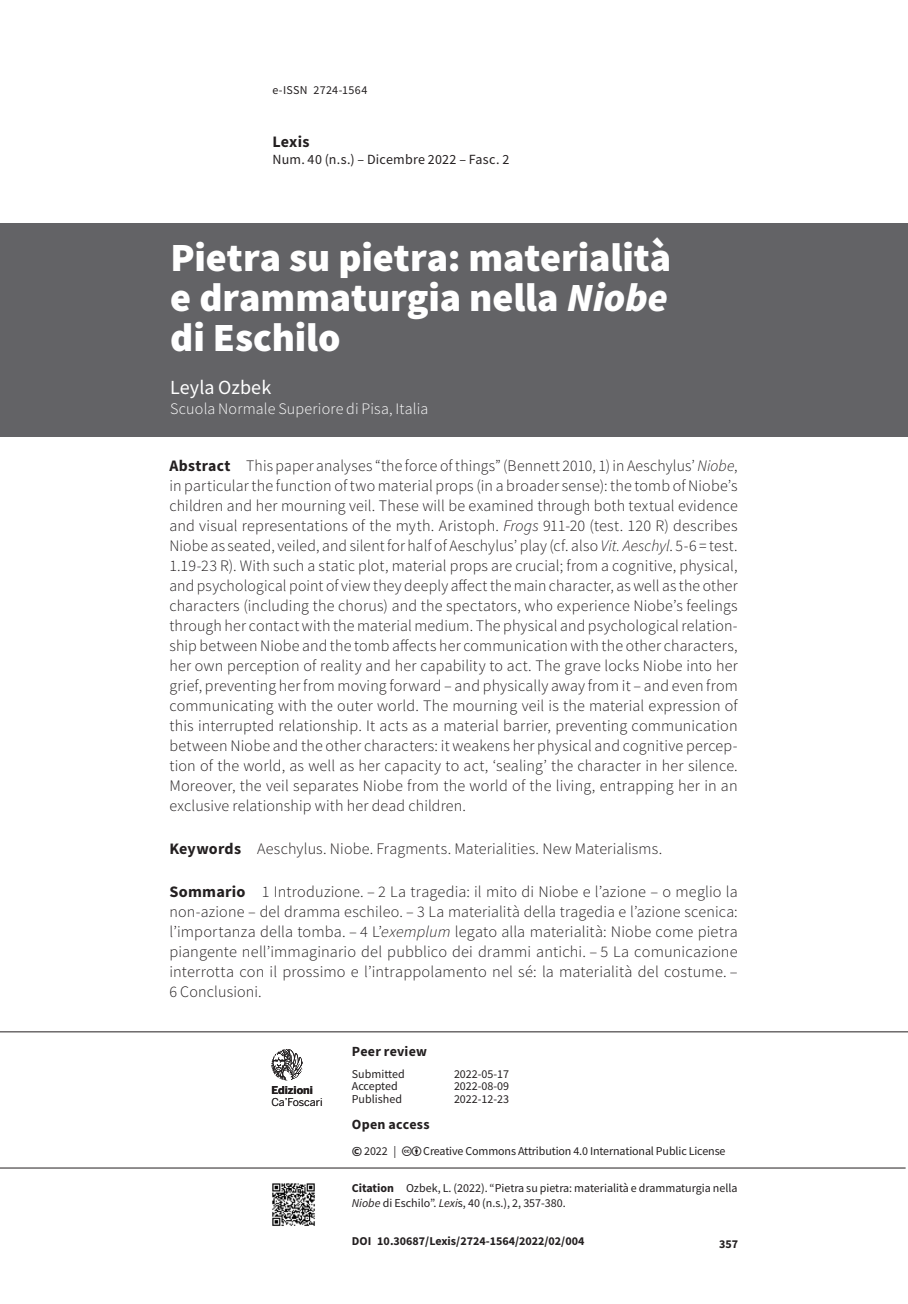
<style>
.page{position:relative;width:908px;height:1304px;background:#fff}
.page>*{position:absolute;margin:0;border:0;box-sizing:border-box;transform-origin:0 0}
.t1{font:900 40px/40px "Source Sans Pro";color:#fff;text-align:justify}
.t2{font:20px "Source Sans Pro";color:#fff}
.t3{font:300 16px/20px "Source Sans Pro";letter-spacing:.01em;color:#231f20;text-align:justify}
.t4{font:300 16px "Source Sans Pro";letter-spacing:.01em;color:#fff}
.t5{font:700 16px "Source Sans Pro";letter-spacing:.01em;color:#231f20}
.t6{font:14px "Source Sans Pro";letter-spacing:.015em;color:#231f20}
.t7{font:700 14px "Source Sans Pro";letter-spacing:.02em;color:#231f20}
.t8{font:12px/15px "Source Sans Pro";color:#231f20}
.t9{font:700 12px "Source Sans Pro";color:#231f20}
.t10{font:12px "Source Sans Pro";letter-spacing:.03em;color:#231f20}
.t11{font:10.8px "Benton Sans";letter-spacing:-.01em;color:#231f20}
.t12{font:700 10.8px "Benton Sans";color:#231f20}
.s1{font-style:italic}
.s2{font-weight:700}
.s3{font-weight:700;font-size:14px}
</style>
<div class="page">
<hr style="left:0;top:1031px;width:907px;height:1px;background:#231f20">
<hr style="left:0;top:1168px;width:905px;height:1px;background:#231f20">
<img style="left:272px;top:1183px;width:43px;height:43px">
<svg style="left:271px;top:1049px;width:32px;height:31px"></svg>
<div style="left:0;top:223px;width:907px;height:214px;background:#636366"></div>
<p class="t10" style="left:272px;top:82px;width:96px">e-ISSN 2724-1564</p>
<p class="t5" style="left:272px;top:131px;width:39px">Lexis</p>
<p class="t6" style="left:272px;top:150px;width:238px">Num. 40 (n.s.) – Dicembre 2022 – Fasc. 2</p>
<h1 class="t1" style="left:170px;top:237px;width:502px">Pietra su pietra: materialità e drammaturgia nella <span class="s1">Niobe </span>di Eschilo</h1>
<p class="t2" style="left:170px;top:375px;width:102px">Leyla Ozbek</p>
<p class="t4" style="left:170px;top:399px;width:259px">Scuola Normale Superiore di Pisa, Italia</p>
<p class="t3" style="left:169px;top:456px;width:569px"><span class="s2">Abstract</span> This paper analyses “the force of things” (Bennett 2010, 1) in Aeschylus’ <span class="s1">Niobe</span>, in particular the function of two material props (in a broader sense): the tomb of Niobe’s children and her mourning veil. These will be examined through both textual evidence and visual representations of the myth. Aristoph. <span class="s1">Frogs</span> 911-20 (test. 120 R) describes Niobe as seated, veiled, and silent for half of Aeschylus’ play (cf. also <span class="s1">Vit. Aeschyl</span>. 5-6 = test.<br>1.19-23 R). With such a static plot, material props are crucial; from a cognitive, physical, and psychological point of view they deeply affect the main character, as well as the other characters (including the chorus) and the spectators, who experience Niobe’s feelings through her contact with the material medium. The physical and psychological relation&shy;ship between Niobe and the tomb affects her communication with the other characters, her own perception of reality and her capability to act. The grave locks Niobe into her grief, preventing her from moving forward – and physically away from it – and even from communicating with the outer world. The mourning veil is the material expression of this interrupted relationship. It acts as a material barrier, preventing communication between Niobe and the other characters: it weakens her physical and cognitive percep&shy;tion of the world, as well as her capacity to act, ‘sealing’ the character in her silence.<br>Moreover, the veil separates Niobe from the world of the living, entrapping her in an exclusive relationship with her dead children.</p>
<p class="t3" style="left:169px;top:839px;width:494px"><span class="s2">Keywords</span> Aeschylus. Niobe. Fragments. Materialities. New Materialisms.</p>
<p class="t3" style="left:169px;top:881px;width:569px"><span class="s2">Sommario</span> 1 Introduzione. – 2 La tragedia: il mito di Niobe e l’azione – o meglio la non-azione – del dramma eschileo. – 3 La materialità della tragedia e l’azione scenica: l’importanza della tomba. – 4 L’<span class="s1">exemplum</span> legato alla materialità: Niobe come pietra piangente nell’immaginario del pubblico dei drammi antichi. – 5 La comunicazione interrotta con il prossimo e l’intrappolamento nel sé: la materialità del costume. – 6 Conclusioni.</p>
<p class="t12" style="left:271px;top:1084px;width:43px">Edizioni</p>
<p class="t11" style="left:271px;top:1095px;width:53px">Ca’Foscari</p>
<p class="t7" style="left:351px;top:1042px;width:77px">Peer review</p>
<p class="t8" style="left:351px;top:1066px;width:54px">Submitted</p>
<p class="t8" style="left:454px;top:1066px;width:57px">2022-05-17</p>
<p class="t8" style="left:351px;top:1078px;width:47px">Accepted</p>
<p class="t8" style="left:454px;top:1078px;width:57px">2022-08-09</p>
<p class="t8" style="left:351px;top:1091px;width:52px">Published</p>
<p class="t8" style="left:454px;top:1091px;width:57px">2022-12-23</p>
<p class="t7" style="left:351px;top:1115px;width:79px">Open access</p>
<p class="t8" style="left:351px;top:1144px;width:46px"><span class="s3">©</span> 2022 |</p>
<p class="t8" style="left:423px;top:1144px;width:303px">Creative Commons Attribution 4.0 International Public License</p>
<p class="t8" style="left:351px;top:1181px;width:387px"><span class="s2">Citation</span> Ozbek, L. (2022). “Pietra su pietra: materialità e drammaturgia nella<br><span class="s1">Niobe</span> di Eschilo”. <span class="s1">Lexi</span>s, 40 (n.s.), 2, 357-380.</p>
<p class="t9" style="left:351px;top:1233px;width:234px">DOI 10.30687/Lexis/2724-1564/2022/02/004</p>
<p class="t9" style="left:719px;top:1236px;width:21px">357</p>
</div>
